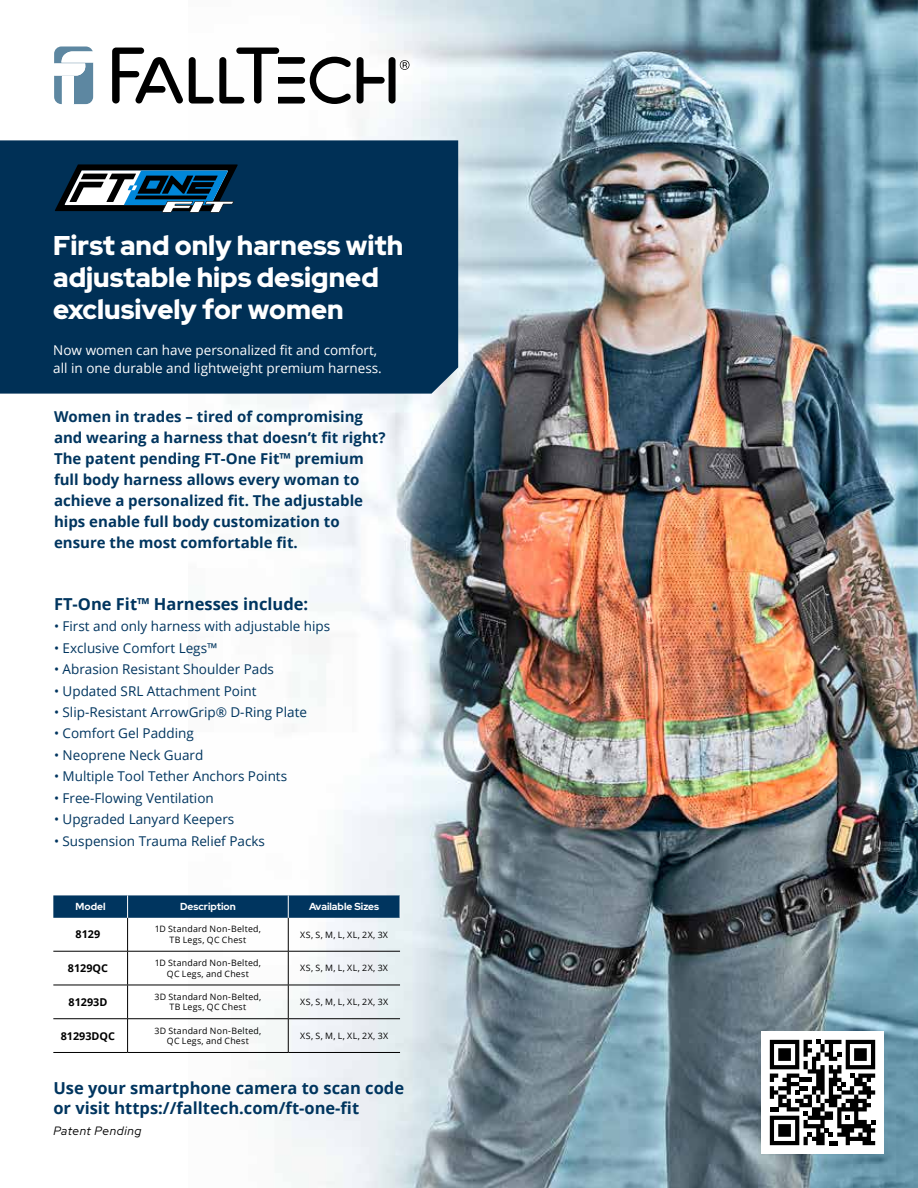
<style>
.page{position:relative;width:918px;height:1188px;background:#fff}
.page>*{position:absolute;margin:0;border:0;box-sizing:border-box;transform-origin:0 0}
.t1{font:900 27px/32.4px "Red Hat Display";color:#fff}
.t2{font:700 16.5px/19.8px "Open Sans";color:#00355f}
.t3{font:700 15px/21px "Open Sans";color:#00355f}
.t4{font:13.5px "Open Sans";color:#00355f}
.t5{font:13.5px/18px "Open Sans";color:#fff}
.t6{font:italic 12px "Red Hat Display";letter-spacing:.05em;color:#000}
.t7{font:700 10.8px "Open Sans";color:#000}
.t8{font:700 10.2px "Red Hat Display";color:#fff}
.t9{font:8.85px/10.5px "Open Sans";letter-spacing:.03em;color:#000;text-align:center}
</style>
<div class="page">
<img style="left:188px;top:0;width:730px;height:1188px">
<div style="left:0;top:140px;width:458px;height:254px;background:#003056"></div>
<svg style="left:54px;top:46px;width:39px;height:58px"></svg>
<div style="left:62px;top:77px;width:11px;height:27px;background:#fff"></div>
<svg style="left:112px;top:48px;width:297px;height:56px"></svg>
<hr style="left:127px;top:918px;width:1px;height:33px;background:#000">
<hr style="left:288px;top:918px;width:1px;height:33px;background:#000">
<hr style="left:53px;top:951px;width:75px;height:1px;background:#000">
<hr style="left:128px;top:951px;width:160px;height:1px;background:#000">
<hr style="left:127px;top:952px;width:1px;height:33px;background:#000">
<hr style="left:288px;top:951px;width:112px;height:1px;background:#000">
<hr style="left:288px;top:952px;width:1px;height:33px;background:#000">
<hr style="left:53px;top:985px;width:75px;height:1px;background:#000">
<hr style="left:128px;top:985px;width:160px;height:1px;background:#000">
<hr style="left:127px;top:985px;width:1px;height:33px;background:#000">
<hr style="left:288px;top:985px;width:112px;height:1px;background:#000">
<hr style="left:288px;top:985px;width:1px;height:33px;background:#000">
<hr style="left:53px;top:1018px;width:75px;height:1px;background:#000">
<hr style="left:128px;top:1018px;width:160px;height:1px;background:#000">
<hr style="left:127px;top:1019px;width:1px;height:33px;background:#000">
<hr style="left:288px;top:1018px;width:112px;height:1px;background:#000">
<hr style="left:288px;top:1019px;width:1px;height:33px;background:#000">
<hr style="left:53px;top:1052px;width:75px;height:1px;background:#000">
<hr style="left:128px;top:1052px;width:160px;height:1px;background:#000">
<hr style="left:288px;top:1052px;width:112px;height:1px;background:#000">
<svg style="left:53px;top:895px;width:348px;height:23px;background:#093c65"></svg>
<svg style="left:55px;top:164px;width:183px;height:49px"></svg>
<div style="left:761px;top:1031px;width:123px;height:123px;background:#fff"></div>
<svg style="left:770px;top:1040px;width:105px;height:105px"></svg>
<h1 class="t1" style="left:53px;top:229px;width:351px">First and only harness with adjustable hips designed exclusively for women</h1>
<p class="t5" style="left:53px;top:341px;width:330px">Now women can have personalized fit and comfort, all in one durable and lightweight premium harness.</p>
<p class="t3" style="left:54px;top:406px;width:333px">Women in trades – tired of compromising and wearing a harness that doesn’t fit right?<br>The patent pending FT-One Fit™ premium full body harness allows every woman to achieve a personalized fit. The adjustable hips enable full body customization to ensure the most comfortable fit.</p>
<p class="t2" style="left:54px;top:593px;width:256px">FT-One Fit™ Harnesses include:</p>
<p class="t4" style="left:54px;top:617px;width:278px">• First and only harness with adjustable hips</p>
<p class="t4" style="left:54px;top:638px;width:165px">• Exclusive Comfort Legs™</p>
<p class="t4" style="left:54px;top:660px;width:222px">• Abrasion Resistant Shoulder Pads</p>
<p class="t4" style="left:54px;top:681px;width:204px">• Updated SRL Attachment Point</p>
<p class="t4" style="left:54px;top:703px;width:255px">• Slip-Resistant ArrowGrip® D-Ring Plate</p>
<p class="t4" style="left:54px;top:724px;width:141px">• Comfort Gel Padding</p>
<p class="t4" style="left:54px;top:746px;width:151px">• Neoprene Neck Guard</p>
<p class="t4" style="left:54px;top:767px;width:235px">• Multiple Tool Tether Anchors Points</p>
<p class="t4" style="left:54px;top:789px;width:161px">• Free-Flowing Ventilation</p>
<p class="t4" style="left:54px;top:810px;width:182px">• Upgraded Lanyard Keepers</p>
<p class="t4" style="left:54px;top:832px;width:213px">• Suspension Trauma Relief Packs</p>
<p class="t8" style="left:75px;top:900px;width:32px">Model</p>
<p class="t8" style="left:180px;top:900px;width:57px">Description</p>
<p class="t8" style="left:309px;top:900px;width:72px">Available Sizes</p>
<p class="t7" style="left:76px;top:927px;width:26px">8129</p>
<p class="t9" style="left:155px;top:924px;width:108px">1D Standard Non-Belted,<br>TB Legs, QC Chest</p>
<p class="t9" style="left:300px;top:929px;width:89px">XS, S, M, L, XL, 2X, 3X</p>
<p class="t7" style="left:68px;top:961px;width:42px">8129QC</p>
<p class="t9" style="left:155px;top:958px;width:108px">1D Standard Non-Belted,<br>QC Legs, and Chest</p>
<p class="t9" style="left:300px;top:963px;width:89px">XS, S, M, L, XL, 2X, 3X</p>
<p class="t7" style="left:69px;top:994px;width:40px">81293D</p>
<p class="t9" style="left:154px;top:991px;width:108px">3D Standard Non-Belted,<br>TB Legs, QC Chest</p>
<p class="t9" style="left:300px;top:997px;width:89px">XS, S, M, L, XL, 2X, 3X</p>
<p class="t7" style="left:61px;top:1028px;width:56px">81293DQC</p>
<p class="t9" style="left:154px;top:1025px;width:108px">3D Standard Non-Belted,<br>QC Legs, and Chest</p>
<p class="t9" style="left:300px;top:1030px;width:89px">XS, S, M, L, XL, 2X, 3X</p>
<p class="t2" style="left:53px;top:1078px;width:352px">Use your smartphone camera to scan code or visit https://falltech.com/ft-one-fit</p>
<p class="t6" style="left:53px;top:1123px;width:90px">Patent Pending</p>
</div>
